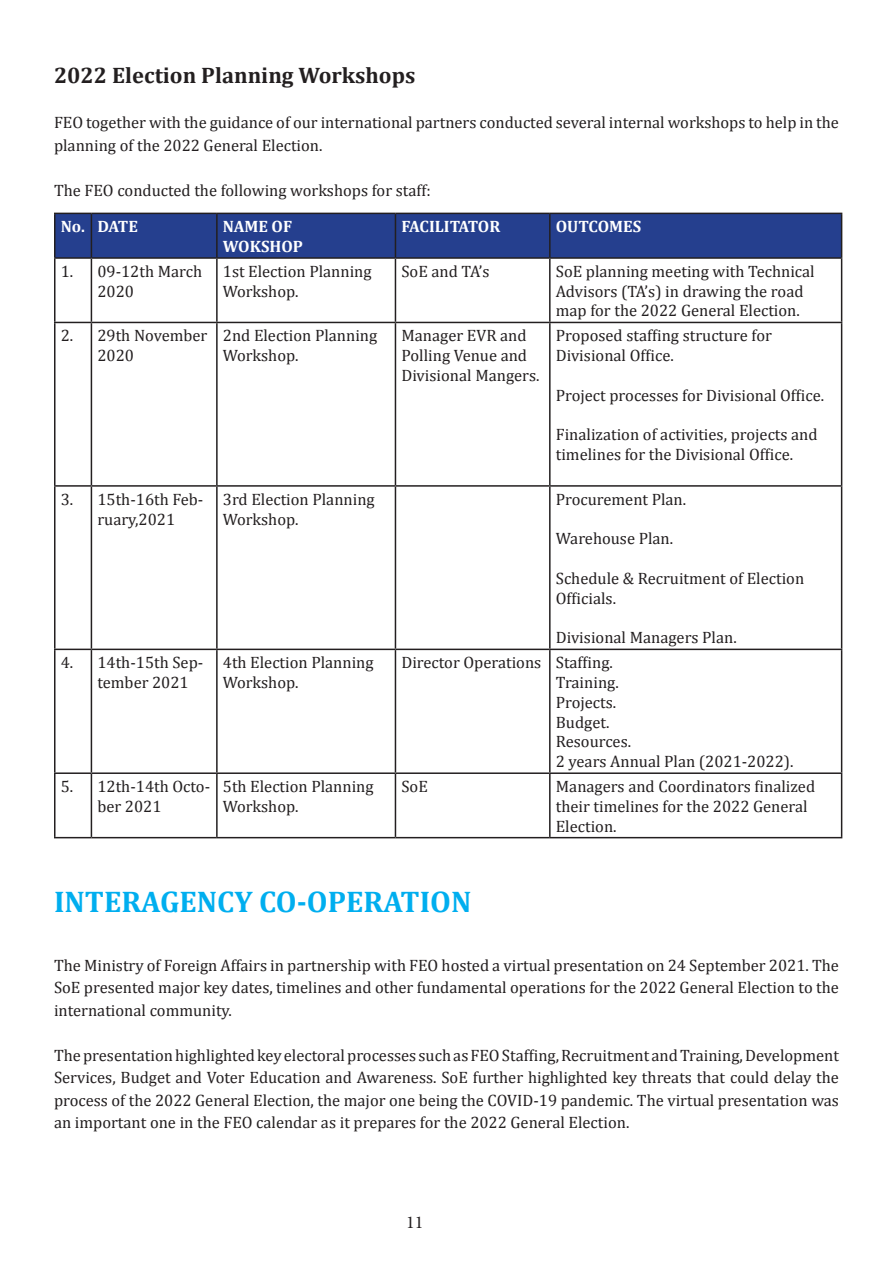
<style>
.page{position:relative;width:893px;height:1263px;background:#fff}
.page>*{position:absolute;margin:0;border:0;box-sizing:border-box;transform-origin:0 0}
.t1{font:700 30px "Cambria";color:#00aeef}
.t2{font:700 22.5px "Cambria";color:#231f20}
.t3{font:18px "Minion Pro";color:#231f20}
.t4{font:16.5px/19.8px "Cambria";color:#231f20}
.t5{font:700 16.5px "Cambria";color:#fff}
</style>
<div class="page">
<div style="left:56px;top:214px;width:785px;height:43px;background:#253f8e"></div>
<hr style="left:54px;top:213px;width:37px;height:1px;background:#231f20">
<hr style="left:54px;top:214px;width:2px;height:43px;background:#231f20">
<hr style="left:91px;top:213px;width:126px;height:1px;background:#231f20">
<hr style="left:91px;top:214px;width:1px;height:43px;background:#231f20">
<hr style="left:217px;top:213px;width:178px;height:1px;background:#231f20">
<hr style="left:216px;top:214px;width:2px;height:43px;background:#231f20">
<hr style="left:395px;top:213px;width:155px;height:1px;background:#231f20">
<hr style="left:395px;top:214px;width:1px;height:43px;background:#231f20">
<hr style="left:550px;top:213px;width:292px;height:1px;background:#231f20">
<hr style="left:549px;top:214px;width:2px;height:43px;background:#231f20">
<hr style="left:841px;top:214px;width:1px;height:43px;background:#231f20">
<hr style="left:54px;top:257px;width:37px;height:2px;background:#231f20">
<hr style="left:54px;top:259px;width:2px;height:63px;background:#231f20">
<hr style="left:91px;top:257px;width:126px;height:2px;background:#231f20">
<hr style="left:91px;top:259px;width:1px;height:63px;background:#231f20">
<hr style="left:217px;top:257px;width:178px;height:2px;background:#231f20">
<hr style="left:216px;top:259px;width:2px;height:63px;background:#231f20">
<hr style="left:395px;top:257px;width:155px;height:2px;background:#231f20">
<hr style="left:395px;top:259px;width:1px;height:63px;background:#231f20">
<hr style="left:550px;top:257px;width:292px;height:2px;background:#231f20">
<hr style="left:549px;top:259px;width:2px;height:63px;background:#231f20">
<hr style="left:841px;top:259px;width:1px;height:63px;background:#231f20">
<hr style="left:54px;top:322px;width:37px;height:1px;background:#231f20">
<hr style="left:54px;top:323px;width:2px;height:162px;background:#231f20">
<hr style="left:91px;top:322px;width:126px;height:1px;background:#231f20">
<hr style="left:91px;top:323px;width:1px;height:162px;background:#231f20">
<hr style="left:217px;top:322px;width:178px;height:1px;background:#231f20">
<hr style="left:216px;top:323px;width:2px;height:162px;background:#231f20">
<hr style="left:395px;top:322px;width:155px;height:1px;background:#231f20">
<hr style="left:395px;top:323px;width:1px;height:162px;background:#231f20">
<hr style="left:550px;top:322px;width:292px;height:1px;background:#231f20">
<hr style="left:549px;top:323px;width:2px;height:162px;background:#231f20">
<hr style="left:841px;top:323px;width:1px;height:162px;background:#231f20">
<hr style="left:54px;top:485px;width:37px;height:2px;background:#231f20">
<hr style="left:54px;top:487px;width:2px;height:162px;background:#231f20">
<hr style="left:91px;top:485px;width:126px;height:2px;background:#231f20">
<hr style="left:91px;top:487px;width:1px;height:162px;background:#231f20">
<hr style="left:217px;top:485px;width:178px;height:2px;background:#231f20">
<hr style="left:216px;top:487px;width:2px;height:162px;background:#231f20">
<hr style="left:395px;top:485px;width:155px;height:2px;background:#231f20">
<hr style="left:395px;top:487px;width:1px;height:162px;background:#231f20">
<hr style="left:550px;top:485px;width:292px;height:2px;background:#231f20">
<hr style="left:549px;top:487px;width:2px;height:162px;background:#231f20">
<hr style="left:841px;top:487px;width:1px;height:162px;background:#231f20">
<hr style="left:54px;top:649px;width:37px;height:1px;background:#231f20">
<hr style="left:54px;top:650px;width:2px;height:122px;background:#231f20">
<hr style="left:91px;top:649px;width:126px;height:1px;background:#231f20">
<hr style="left:91px;top:650px;width:1px;height:122px;background:#231f20">
<hr style="left:217px;top:649px;width:178px;height:1px;background:#231f20">
<hr style="left:216px;top:650px;width:2px;height:122px;background:#231f20">
<hr style="left:395px;top:649px;width:155px;height:1px;background:#231f20">
<hr style="left:395px;top:650px;width:1px;height:122px;background:#231f20">
<hr style="left:550px;top:649px;width:292px;height:1px;background:#231f20">
<hr style="left:549px;top:650px;width:2px;height:122px;background:#231f20">
<hr style="left:841px;top:650px;width:1px;height:122px;background:#231f20">
<hr style="left:54px;top:772px;width:37px;height:2px;background:#231f20">
<hr style="left:54px;top:774px;width:2px;height:63px;background:#231f20">
<hr style="left:91px;top:772px;width:126px;height:2px;background:#231f20">
<hr style="left:91px;top:774px;width:1px;height:63px;background:#231f20">
<hr style="left:217px;top:772px;width:178px;height:2px;background:#231f20">
<hr style="left:216px;top:774px;width:2px;height:63px;background:#231f20">
<hr style="left:395px;top:772px;width:155px;height:2px;background:#231f20">
<hr style="left:395px;top:774px;width:1px;height:63px;background:#231f20">
<hr style="left:550px;top:772px;width:292px;height:2px;background:#231f20">
<hr style="left:549px;top:774px;width:2px;height:63px;background:#231f20">
<hr style="left:841px;top:774px;width:1px;height:63px;background:#231f20">
<hr style="left:54px;top:837px;width:37px;height:1px;background:#231f20">
<hr style="left:91px;top:837px;width:126px;height:1px;background:#231f20">
<hr style="left:217px;top:837px;width:178px;height:1px;background:#231f20">
<hr style="left:395px;top:837px;width:155px;height:1px;background:#231f20">
<hr style="left:550px;top:837px;width:292px;height:1px;background:#231f20">
<p class="t2" style="left:54px;top:60px;width:363px">2022 Election Planning Workshops</p>
<p class="t4" style="left:54px;top:112px;width:786px;line-height:22.5px">FEO together with the guidance of our international partners conducted several internal workshops to help in the planning of the 2022 General Election.</p>
<p class="t4" style="left:54px;top:180px;width:378px">The FEO conducted the following workshops for staff:</p>
<p class="t5" style="left:61px;top:215px;width:26px">No.</p>
<p class="t5" style="left:97px;top:215px;width:42px">DATE</p>
<p class="t5" style="left:223px;top:215px;width:71px">NAME OF</p>
<p class="t5" style="left:223px;top:235px;width:82px">WOKSHOP</p>
<p class="t5" style="left:401px;top:215px;width:100px">FACILITATOR</p>
<p class="t5" style="left:556px;top:215px;width:87px">OUTCOMES</p>
<p class="t4" style="left:61px;top:261px;width:14px">1.</p>
<p class="t4" style="left:97px;top:261px;width:106px">09-12th March<br>2020</p>
<p class="t4" style="left:223px;top:261px;width:150px">1st Election Planning<br>Workshop.</p>
<p class="t4" style="left:401px;top:261px;width:90px">SoE and TA’s</p>
<p class="t4" style="left:556px;top:261px;width:260px">SoE planning meeting with Technical<br>Advisors (TA’s) in drawing the road map for the 2022 General Election.</p>
<p class="t4" style="left:61px;top:326px;width:14px">2.</p>
<p class="t4" style="left:97px;top:326px;width:112px">29th November<br>2020</p>
<p class="t4" style="left:223px;top:326px;width:156px">2nd Election Planning<br>Workshop.</p>
<p class="t4" style="left:401px;top:326px;width:140px">Manager EVR and<br>Polling Venue and<br>Divisional Mangers.</p>
<p class="t4" style="left:556px;top:326px;width:218px">Proposed staffing structure for</p>
<p class="t4" style="left:556px;top:346px;width:119px">Divisional Office.</p>
<p class="t4" style="left:556px;top:385px;width:270px">Project processes for Divisional Office.</p>
<p class="t4" style="left:556px;top:425px;width:263px">Finalization of activities, projects and timelines for the Divisional Office.</p>
<p class="t4" style="left:61px;top:489px;width:14px">3.</p>
<p class="t4" style="left:97px;top:489px;width:107px">15th-16th Feb&shy;ruary,2021</p>
<p class="t4" style="left:223px;top:489px;width:153px">3rd Election Planning<br>Workshop.</p>
<p class="t4" style="left:556px;top:489px;width:132px">Procurement Plan.</p>
<p class="t4" style="left:556px;top:529px;width:119px">Warehouse Plan.</p>
<p class="t4" style="left:556px;top:568px;width:250px">Schedule &amp; Recruitment of Election<br>Officials.</p>
<p class="t4" style="left:556px;top:628px;width:182px">Divisional Managers Plan.</p>
<p class="t4" style="left:61px;top:653px;width:14px">4.</p>
<p class="t4" style="left:97px;top:653px;width:107px">14th-15th Sep&shy;tember 2021</p>
<p class="t4" style="left:223px;top:653px;width:152px">4th Election Planning<br>Workshop.</p>
<p class="t4" style="left:401px;top:653px;width:141px">Director Operations</p>
<p class="t4" style="left:556px;top:653px;width:59px">Staffing.</p>
<p class="t4" style="left:556px;top:672px;width:64px">Training.</p>
<p class="t4" style="left:556px;top:692px;width:62px">Projects.</p>
<p class="t4" style="left:556px;top:712px;width:55px">Budget.</p>
<p class="t4" style="left:556px;top:732px;width:77px">Resources.</p>
<p class="t4" style="left:556px;top:752px;width:239px">2 years Annual Plan (2021-2022).</p>
<p class="t4" style="left:61px;top:777px;width:14px">5.</p>
<p class="t4" style="left:97px;top:777px;width:114px">12th-14th Octo&shy;ber 2021</p>
<p class="t4" style="left:223px;top:777px;width:152px">5th Election Planning<br>Workshop.</p>
<p class="t4" style="left:401px;top:777px;width:28px">SoE</p>
<p class="t4" style="left:556px;top:777px;width:261px">Managers and Coordinators finalized their timelines for the 2022 General<br>Election.</p>
<p class="t1" style="left:54px;top:880px;width:419px">INTERAGENCY CO-OPERATION</p>
<p class="t4" style="left:54px;top:954px;width:786px;line-height:22.5px;text-align:justify">The Ministry of Foreign Affairs in partnership with FEO hosted a virtual presentation on 24 September 2021. The SoE presented major key dates, timelines and other fundamental operations for the 2022 General Election to the international community.</p>
<p class="t4" style="left:54px;top:1044px;width:786px;line-height:22.5px;text-align:justify">The presentation highlighted key electoral processes such as FEO Staffing, Recruitment and Training, Development Services, Budget and Voter Education and Awareness. SoE further highlighted key threats that could delay the process of the 2022 General Election, the major one being the COVID-19 pandemic. The virtual presentation was an important one in the FEO calendar as it prepares for the 2022 General Election.</p>
<p class="t3" style="left:406px;top:1210px;width:19px">11</p>
</div>
